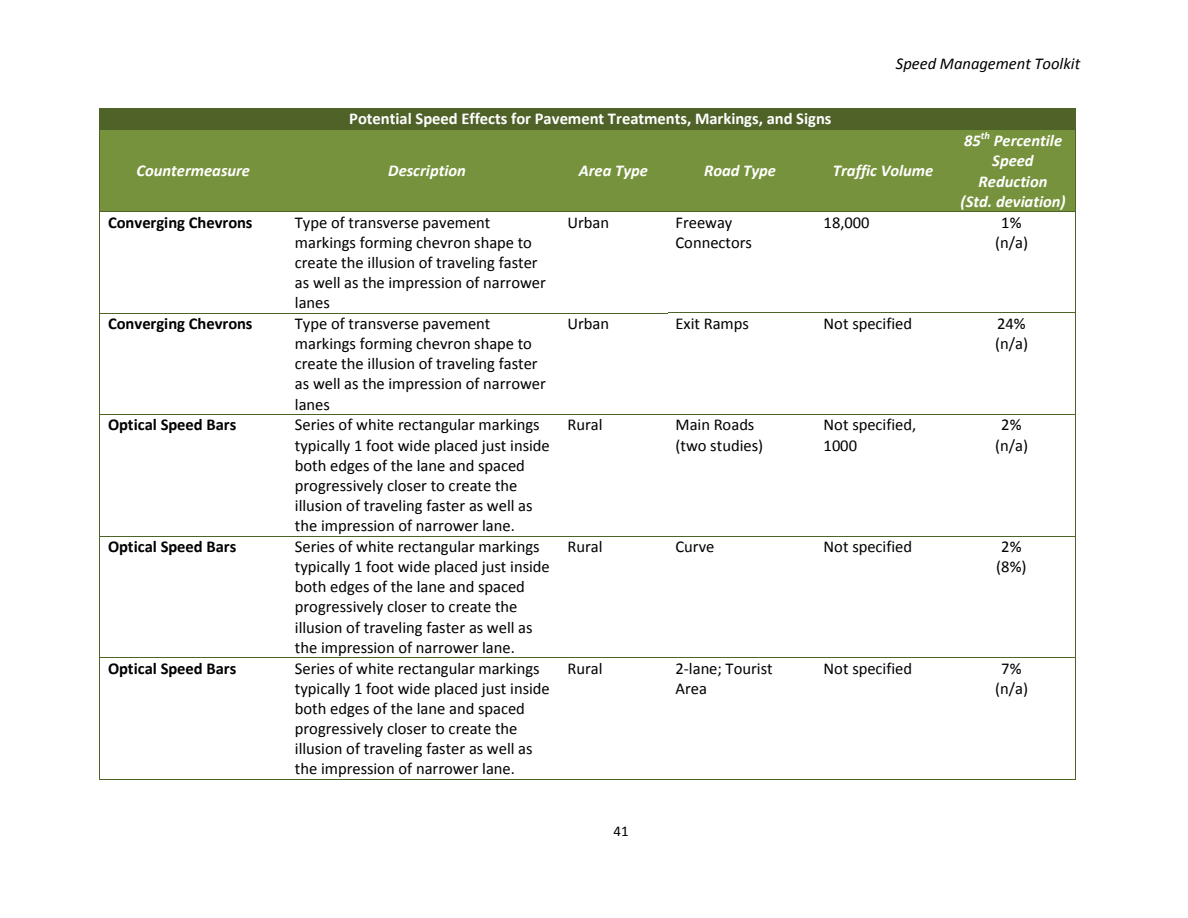
<style>
.page{position:relative;width:1188px;height:918px;background:#fff}
.page>*{position:absolute;margin:0;border:0;box-sizing:border-box;transform-origin:0 0}
.t1{font:16.5px/20.1px "Calibri";color:#000}
.t2{font:italic 700 16.5px "Calibri";color:#fff}
.t3{font:700 16.5px "Calibri";letter-spacing:-.005em;color:#000}
.t4{font:700 16.5px "Calibri";color:#fff}
.t5{font:italic 16.5px "Calibri";color:#000}
.t6{font:15px "Calibri";color:#000}
.t7{font:italic 700 10.5px "Calibri";color:#fff}
</style>
<div class="page">
<div style="left:100px;top:108px;width:975px;height:23px;background:#4f6228"></div>
<svg style="left:1075px;top:108px;width:1px;height:23px"></svg>
<div style="left:100px;top:131px;width:187px;height:80px;background:#76923c"></div>
<div style="left:287px;top:131px;width:272px;height:80px;background:#76923c"></div>
<div style="left:559px;top:131px;width:109px;height:80px;background:#76923c"></div>
<div style="left:667px;top:131px;width:149px;height:80px;background:#76923c"></div>
<div style="left:816px;top:131px;width:130px;height:80px;background:#76923c"></div>
<div style="left:946px;top:131px;width:129px;height:80px;background:#76923c"></div>
<hr style="left:100px;top:131px;width:1px;height:80px;background:#4f6228">
<hr style="left:1075px;top:131px;width:1px;height:80px;background:#4f6228">
<hr style="left:100px;top:211px;width:187px;height:1px;background:#4f6228">
<hr style="left:287px;top:211px;width:272px;height:1px;background:#4f6228">
<hr style="left:560px;top:211px;width:108px;height:1px;background:#4f6228">
<hr style="left:668px;top:211px;width:148px;height:1px;background:#4f6228">
<hr style="left:816px;top:211px;width:130px;height:1px;background:#4f6228">
<hr style="left:946px;top:211px;width:129px;height:1px;background:#4f6228">
<hr style="left:100px;top:212px;width:1px;height:101px;background:#4f6228">
<hr style="left:1075px;top:212px;width:1px;height:101px;background:#4f6228">
<hr style="left:100px;top:313px;width:187px;height:1px;background:#4f6228">
<hr style="left:287px;top:313px;width:272px;height:1px;background:#4f6228">
<hr style="left:560px;top:313px;width:108px;height:1px;background:#4f6228">
<hr style="left:668px;top:313px;width:148px;height:1px;background:#4f6228">
<hr style="left:816px;top:313px;width:130px;height:1px;background:#4f6228">
<hr style="left:946px;top:313px;width:129px;height:1px;background:#4f6228">
<hr style="left:100px;top:313px;width:1px;height:101px;background:#4f6228">
<hr style="left:1075px;top:313px;width:1px;height:101px;background:#4f6228">
<hr style="left:100px;top:414px;width:187px;height:1px;background:#4f6228">
<hr style="left:287px;top:414px;width:272px;height:1px;background:#4f6228">
<hr style="left:560px;top:414px;width:108px;height:1px;background:#4f6228">
<hr style="left:668px;top:414px;width:148px;height:1px;background:#4f6228">
<hr style="left:816px;top:414px;width:130px;height:1px;background:#4f6228">
<hr style="left:946px;top:414px;width:129px;height:1px;background:#4f6228">
<hr style="left:100px;top:415px;width:1px;height:121px;background:#4f6228">
<hr style="left:1075px;top:415px;width:1px;height:121px;background:#4f6228">
<hr style="left:100px;top:536px;width:187px;height:1px;background:#4f6228">
<hr style="left:287px;top:536px;width:272px;height:1px;background:#4f6228">
<hr style="left:560px;top:536px;width:108px;height:1px;background:#4f6228">
<hr style="left:668px;top:536px;width:148px;height:1px;background:#4f6228">
<hr style="left:816px;top:536px;width:130px;height:1px;background:#4f6228">
<hr style="left:946px;top:536px;width:129px;height:1px;background:#4f6228">
<hr style="left:100px;top:537px;width:1px;height:120px;background:#4f6228">
<hr style="left:1075px;top:537px;width:1px;height:120px;background:#4f6228">
<hr style="left:100px;top:657px;width:187px;height:1px;background:#4f6228">
<hr style="left:287px;top:657px;width:272px;height:1px;background:#4f6228">
<hr style="left:560px;top:657px;width:108px;height:1px;background:#4f6228">
<hr style="left:668px;top:657px;width:148px;height:1px;background:#4f6228">
<hr style="left:816px;top:657px;width:130px;height:1px;background:#4f6228">
<hr style="left:946px;top:657px;width:129px;height:1px;background:#4f6228">
<hr style="left:100px;top:658px;width:1px;height:121px;background:#4f6228">
<hr style="left:100px;top:779px;width:187px;height:1px;background:#4f6228">
<hr style="left:286px;top:779px;width:273px;height:1px;background:#4f6228">
<hr style="left:559px;top:779px;width:109px;height:1px;background:#4f6228">
<hr style="left:667px;top:779px;width:149px;height:1px;background:#4f6228">
<hr style="left:815px;top:779px;width:131px;height:1px;background:#4f6228">
<hr style="left:945px;top:779px;width:130px;height:1px;background:#4f6228">
<hr style="left:1075px;top:658px;width:1px;height:121px;background:#4f6228">
<p class="t4" style="left:349px;top:111px;width:484px">Potential Speed Effects for Pavement Treatments, Markings, and Signs</p>
<p class="t5" style="left:896px;top:57px;width:186px">Speed Management Toolkit</p>
<p class="t2" style="left:136px;top:164px;width:115px">Countermeasure</p>
<p class="t2" style="left:388px;top:164px;width:79px">Description</p>
<p class="t2" style="left:579px;top:164px;width:71px">Area Type</p>
<p class="t2" style="left:704px;top:164px;width:74px">Road Type</p>
<p class="t2" style="left:833px;top:164px;width:102px">Traffic Volume</p>
<p class="t7" style="left:981px;top:131px;width:11px">th</p>
<p class="t2" style="left:994px;top:134px;width:70px">Percentile</p>
<p class="t2" style="left:992px;top:154px;width:43px">Speed</p>
<p class="t2" style="left:979px;top:174px;width:70px">Reduction</p>
<p class="t2" style="left:961px;top:194px;width:106px">(Std. deviation)</p>
<p class="t2" style="left:964px;top:134px;width:18px">85</p>
<p class="t3" style="left:108px;top:215px;width:146px">Converging Chevrons</p>
<p class="t1" style="left:295px;top:213px;width:252px">Type of transverse pavement markings forming chevron shape to create the illusion of traveling faster as well as the impression of narrower lanes</p>
<p class="t1" style="left:567px;top:213px;width:43px">Urban</p>
<p class="t1" style="left:675px;top:213px;width:78px">Freeway<br>Connectors</p>
<p class="t1" style="left:824px;top:213px;width:47px">18,000</p>
<p class="t1" style="left:1001px;top:213px;width:22px">1%</p>
<p class="t1" style="left:995px;top:233px;width:35px">(n/a)</p>
<p class="t3" style="left:108px;top:317px;width:146px">Converging Chevrons</p>
<p class="t1" style="left:295px;top:315px;width:252px">Type of transverse pavement markings forming chevron shape to create the illusion of traveling faster as well as the impression of narrower lanes</p>
<p class="t1" style="left:567px;top:315px;width:43px">Urban</p>
<p class="t1" style="left:675px;top:315px;width:75px">Exit Ramps</p>
<p class="t1" style="left:824px;top:315px;width:90px">Not specified</p>
<p class="t1" style="left:997px;top:315px;width:30px">24%</p>
<p class="t1" style="left:995px;top:335px;width:35px">(n/a)</p>
<p class="t3" style="left:108px;top:418px;width:130px">Optical Speed Bars</p>
<p class="t1" style="left:295px;top:416px;width:256px">Series of white rectangular markings typically 1 foot wide placed just inside both edges of the lane and spaced progressively closer to create the illusion of traveling faster as well as the impression of narrower lane.</p>
<p class="t1" style="left:567px;top:416px;width:37px">Rural</p>
<p class="t1" style="left:675px;top:416px;width:80px">Main Roads</p>
<p class="t1" style="left:675px;top:436px;width:89px">(two studies)</p>
<p class="t1" style="left:824px;top:416px;width:94px">Not specified,<br>1000</p>
<p class="t1" style="left:1001px;top:416px;width:22px">2%</p>
<p class="t1" style="left:995px;top:436px;width:35px">(n/a)</p>
<p class="t3" style="left:108px;top:540px;width:130px">Optical Speed Bars</p>
<p class="t1" style="left:295px;top:538px;width:256px">Series of white rectangular markings typically 1 foot wide placed just inside both edges of the lane and spaced progressively closer to create the illusion of traveling faster as well as the impression of narrower lane.</p>
<p class="t1" style="left:567px;top:538px;width:37px">Rural</p>
<p class="t1" style="left:675px;top:538px;width:40px">Curve</p>
<p class="t1" style="left:824px;top:538px;width:90px">Not specified</p>
<p class="t1" style="left:1001px;top:538px;width:22px">2%</p>
<p class="t1" style="left:996px;top:558px;width:32px">(8%)</p>
<p class="t3" style="left:108px;top:661px;width:130px">Optical Speed Bars</p>
<p class="t1" style="left:295px;top:660px;width:256px">Series of white rectangular markings typically 1 foot wide placed just inside both edges of the lane and spaced progressively closer to create the illusion of traveling faster as well as the impression of narrower lane.</p>
<p class="t1" style="left:567px;top:660px;width:37px">Rural</p>
<p class="t1" style="left:675px;top:660px;width:99px">2-lane; Tourist<br>Area</p>
<p class="t1" style="left:824px;top:660px;width:90px">Not specified</p>
<p class="t1" style="left:1001px;top:660px;width:22px">7%</p>
<p class="t1" style="left:995px;top:680px;width:35px">(n/a)</p>
<p class="t6" style="left:614px;top:825px;width:17px">41</p>
</div>
